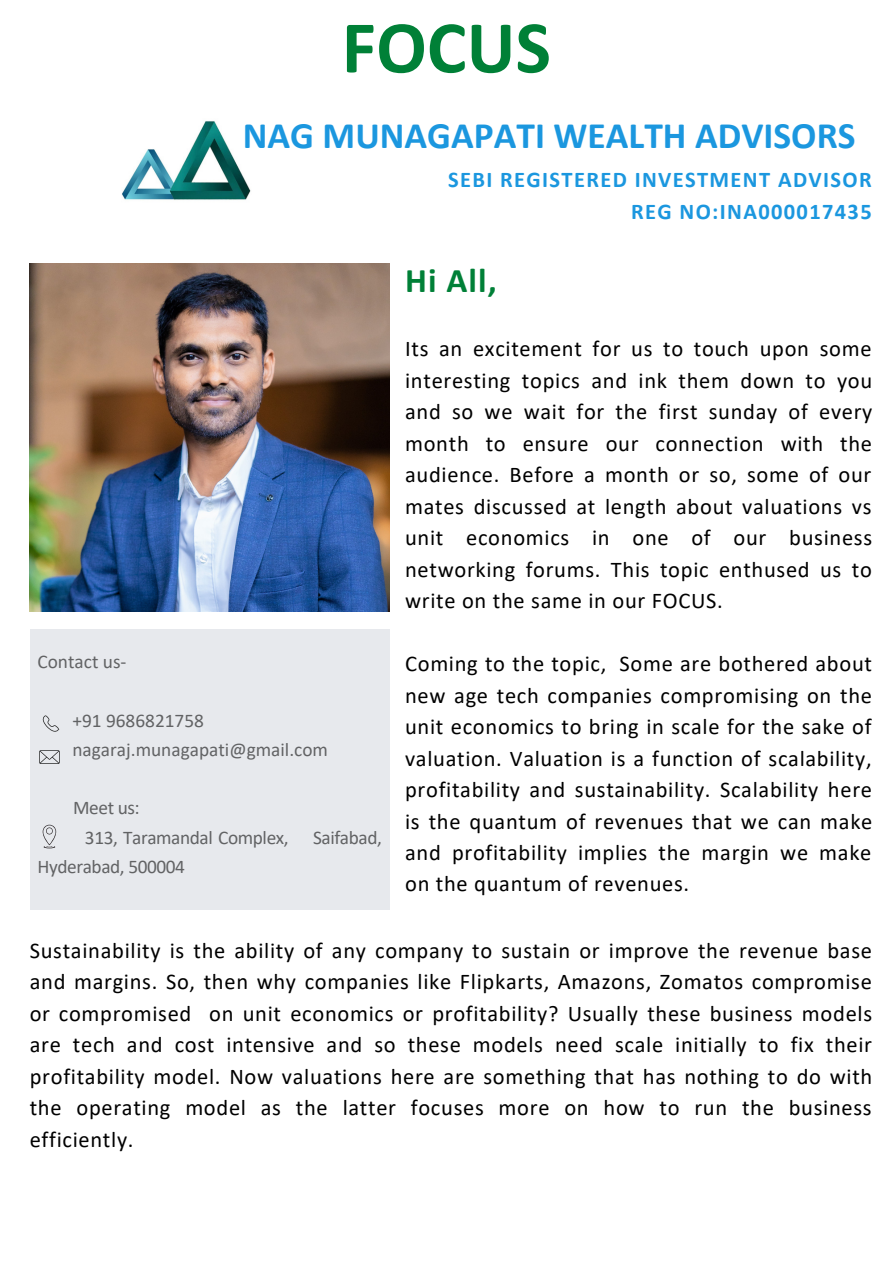
<style>
.page{position:relative;width:893px;height:1264px;background:#fff}
.page>*{position:absolute;margin:0;border:0;box-sizing:border-box;transform-origin:0 0}
.t1{font:700 75px "Calibri";color:#008037}
.t2{font:700 37.5px "Calibri";color:#1b97df}
.t3{font:700 34.65px "Calibri";color:#008037}
.t4{font:22.5px/31.5px "Calibri";letter-spacing:.03em;color:#000;text-align:justify}
.t5{font:700 22.5px "Calibri";letter-spacing:.06em;color:#1b97df}
.t6{font:19.35px/29.2px "Calibri";letter-spacing:-.02em;color:#000}
.t7{font:19.35px/29.2px "Calibri";color:#000}
</style>
<div class="page">
<img style="left:30px;top:263px;width:359px;height:348px">
<img style="left:122px;top:121px;width:129px;height:79px">
<div style="left:30px;top:629px;width:359px;height:280px;background:#e7e9ed"></div>
<svg style="left:43px;top:715px;width:16px;height:16px"></svg>
<svg style="left:43px;top:824px;width:13px;height:24px"></svg>
<svg style="left:39px;top:750px;width:21px;height:13px"></svg>
<p class="t1" style="left:342px;top:16px;width:210px">FOCUS</p>
<p class="t2" style="left:243px;top:120px;width:614px">NAG MUNAGAPATI WEALTH ADVISORS</p>
<p class="t5" style="left:448px;top:170px;width:425px">SEBI REGISTERED INVESTMENT ADVISOR</p>
<p class="t5" style="left:631px;top:202px;width:242px">REG NO:INA000017435</p>
<p class="t3" style="left:405px;top:266px;width:93px">Hi All,</p>
<p class="t7" style="left:37px;top:648px;width:90px">Contact us-</p>
<p class="t7" style="left:72px;top:707px;width:257px">+91 9686821758 nagaraj.munagapati@gmail.com</p>
<p class="t6" style="left:85px;top:795px;width:205px;text-indent:-12px">Meet us:<br>313, Taramandal Complex,</p>
<p class="t6" style="left:37px;top:853px;width:149px">Hyderabad, 500004</p>
<p class="t6" style="left:313px;top:824px;width:70px">Saifabad,</p>
<p class="t4" style="left:405px;top:335px;width:468px">Its an excitement for us to touch upon some interesting topics and ink them down to you and so we wait for the first sunday of every month to ensure our connection with the audience. Before a month or so, some of our mates discussed at length about valuations vs unit economics in one of our business networking forums. This topic enthused us to write on the same in our FOCUS.</p>
<p class="t4" style="left:405px;top:649px;width:468px">Coming to the topic, Some are bothered about new age tech companies compromising on the unit economics to bring in scale for the sake of valuation. Valuation is a function of scalability, profitability and sustainability. Scalability here is the quantum of revenues that we can make and profitability implies the margin we make on the quantum of revenues.</p>
<p class="t4" style="left:30px;top:936px;width:844px">Sustainability is the ability of any company to sustain or improve the revenue base and margins. So, then why companies like Flipkarts, Amazons, Zomatos compromise or compromised on unit economics or profitability? Usually these business models are tech and cost intensive and so these models need scale initially to fix their profitability model. Now valuations here are something that has nothing to do with the operating model as the latter focuses more on how to run the business efficiently.</p>
</div>
